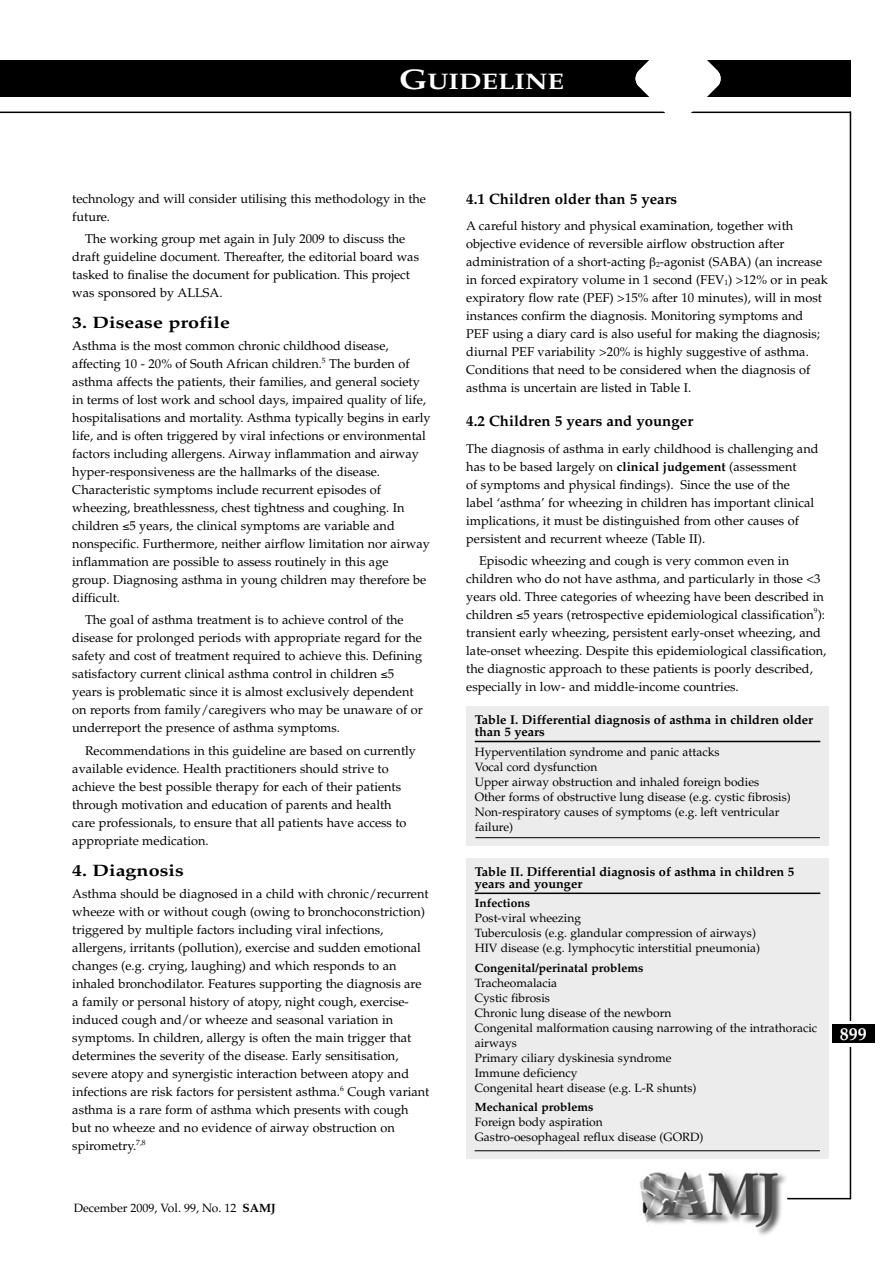
<style>
.page{position:relative;width:893px;height:1263px;background:#fff}
.page>*{position:absolute;margin:0;border:0;box-sizing:border-box;transform-origin:0 0}
.t1{font:700 22.5px "Palatino";color:#fff;scale:1.2 1}
.t2{font:700 18px "Palatino";color:#fff}
.t3{font:700 16.5px "Palatino";color:#000;scale:1.2 1}
.t4{font:700 15px "Palatino";color:#000}
.t5{font:12.75px/18px "Palatino";color:#000}
.t6{font:700 12.75px/12px "Palatino";color:#000}
.t7{font:12px/15px "Palatino";color:#000}
.t8{font:700 12px "Palatino";color:#000}
.s1{font-size:28.5px}
.s2{font-weight:700}
.s3{font-size:7.5px}
</style>
<div class="page">
<hr style="left:850px;top:111px;width:1px;height:1088px;background:#000">
<div style="left:836px;top:1021px;width:28px;height:25px;background:#fff"></div>
<hr style="left:787px;top:1198px;width:64px;height:1px;background:#000">
<div style="left:0;top:60px;width:850px;height:37px;background:#000"></div>
<hr style="left:0;top:112px;width:850px;height:1px;background:#000">
<img style="left:635px;top:60px;width:86px;height:54px">
<img style="left:639px;top:1172px;width:147px;height:63px">
<div style="left:832px;top:1024px;width:42px;height:19px;background:#000"></div>
<div style="left:466px;top:706px;width:363px;height:139px;background:#ececed"></div>
<hr style="left:475px;top:741px;width:345px;height:1px;background:#000">
<hr style="left:475px;top:837px;width:345px;height:1px;background:#000">
<div style="left:466px;top:858px;width:363px;height:301px;background:#ececed"></div>
<hr style="left:475px;top:892px;width:345px;height:2px;background:#000">
<hr style="left:475px;top:1150px;width:345px;height:1px;background:#000">
<h1 class="t1" style="left:399px;top:68px;width:139px"><span class="s1">G</span>UIDELINE</h1>
<p class="t5" style="left:72px;top:190px;width:355px">technology and will consider utilising this methodology in the future.</p>
<p class="t5" style="left:72px;top:230px;width:348px;text-indent:13px">The working group met again in July 2009 to discuss the draft guideline document. Thereafter, the editorial board was tasked to finalise the document for publication. This project was sponsored by ALLSA.</p>
<p class="t3" style="left:72px;top:313px;width:133px">3. Disease profile</p>
<p class="t5" style="left:72px;top:337px;width:360px">Asthma is the most common chronic childhood disease, affecting 10 - 20% of South African children.<sup>5</sup> The burden of asthma affects the patients, their families, and general society in terms of lost work and school days, impaired quality of life, hospitalisations and mortality. Asthma typically begins in early life, and is often triggered by viral infections or environmental factors including allergens. Airway inflammation and airway hyper-responsiveness are the hallmarks of the disease.<br>Characteristic symptoms include recurrent episodes of wheezing, breathlessness, chest tightness and coughing. In children ≤5 years, the clinical symptoms are variable and nonspecific. Furthermore, neither airflow limitation nor airway inflammation are possible to assess routinely in this age<br>group. Diagnosing asthma in young children may therefore be difficult.</p>
<p class="t5" style="left:72px;top:611px;width:352px;text-indent:13px">The goal of asthma treatment is to achieve control of the disease for prolonged periods with appropriate regard for the safety and cost of treatment required to achieve this. Defining satisfactory current clinical asthma control in children ≤5 years is problematic since it is almost exclusively dependent on reports from family/caregivers who may be unaware of or underreport the presence of asthma symptoms.</p>
<p class="t5" style="left:72px;top:742px;width:345px;text-indent:13px">Recommendations in this guideline are based on currently available evidence. Health practitioners should strive to achieve the best possible therapy for each of their patients through motivation and education of parents and health care professionals, to ensure that all patients have access to appropriate medication.</p>
<p class="t3" style="left:72px;top:860px;width:94px">4. Diagnosis</p>
<p class="t5" style="left:72px;top:885px;width:359px">Asthma should be diagnosed in a child with chronic/recurrent wheeze with or without cough (owing to bronchoconstriction) triggered by multiple factors including viral infections, allergens, irritants (pollution), exercise and sudden emotional changes (e.g. crying, laughing) and which responds to an inhaled bronchodilator. Features supporting the diagnosis are a family or personal history of atopy, night cough, exercise&shy;induced cough and/or wheeze and seasonal variation in symptoms. In children, allergy is often the main trigger that determines the severity of the disease. Early sensitisation, severe atopy and synergistic interaction between atopy and infections are risk factors for persistent asthma.<sup>6</sup> Cough variant asthma is a rare form of asthma which presents with cough but no wheeze and no evidence of airway obstruction on spirometry.<sup>7,8</sup></p>
<p class="t7" style="left:74px;top:1201px;width:204px">December 2009, Vol. 99, No. 12 <span class="s2">SAMJ</span></p>
<p class="t4" style="left:466px;top:190px;width:213px">4.1 Children older than 5 years</p>
<p class="t5" style="left:466px;top:217px;width:363px">A careful history and physical examination, together with objective evidence of reversible airflow obstruction after administration of a short-acting <span class="s3">2</span>-agonist (SABA) (an increase in forced expiratory volume in 1 second (FEV<span class="s3">1</span>) &gt;12% or in peak expiratory flow rate (PEF) &gt;15% after 10 minutes), will in most instances confirm the diagnosis. Monitoring symptoms and PEF using a diary card is also useful for making the diagnosis; diurnal PEF variability &gt;20% is highly suggestive of asthma.<br>Conditions that need to be considered when the diagnosis of asthma is uncertain are listed in Table I.</p>
<p class="t4" style="left:466px;top:412px;width:228px">4.2 Children 5 years and younger</p>
<p class="t5" style="left:466px;top:440px;width:354px">The diagnosis of asthma in early childhood is challenging and has to be based largely on <span class="s2">clinical judgement</span> (assessment<br>of symptoms and physical findings). Since the use of the label ‘asthma’ for wheezing in children has important clinical implications, it must be distinguished from other causes of persistent and recurrent wheeze (Table II).</p>
<p class="t5" style="left:466px;top:552px;width:362px;text-indent:13px">Episodic wheezing and cough is very common even in children who do not have asthma, and particularly in those &lt;3 years old. Three categories of wheezing have been described in children ≤5 years (retrospective epidemiological classification<sup>9</sup>): transient early wheezing, persistent early-onset wheezing, and late-onset wheezing. Despite this epidemiological classification, the diagnostic approach to these patients is poorly described, especially in low- and middle-income countries.</p>
<p class="t6" style="left:475px;top:714px;width:340px">Table I. Differential diagnosis of asthma in children older than 5 years</p>
<p class="t7" style="left:475px;top:744px;width:318px">Hyperventilation syndrome and panic attacks<br>Vocal cord dysfunction<br>Upper airway obstruction and inhaled foreign bodies Other forms of obstructive lung disease (e.g. cystic fibrosis)<br>Non-respiratory causes of symptoms (e.g. left ventricular failure)</p>
<p class="t6" style="left:475px;top:866px;width:321px">Table II. Differential diagnosis of asthma in children 5 years and younger</p>
<p class="t8" style="left:475px;top:896px;width:57px">Infections</p>
<p class="t7" style="left:475px;top:911px;width:287px">Post-viral wheezing<br>Tuberculosis (e.g. glandular compression of airways)<br>HIV disease (e.g. lymphocytic interstitial pneumonia)</p>
<p class="t8" style="left:475px;top:960px;width:170px">Congenital/perinatal problems</p>
<p class="t7" style="left:475px;top:975px;width:344px">Tracheomalacia<br>Cystic fibrosis<br>Chronic lung disease of the newborn<br>Congenital malformation causing narrowing of the intrathoracic airways<br>Primary ciliary dyskinesia syndrome<br>Immune deficiency<br>Congenital heart disease (e.g. L-R shunts)</p>
<p class="t8" style="left:475px;top:1100px;width:120px">Mechanical problems</p>
<p class="t7" style="left:475px;top:1114px;width:230px">Foreign body aspiration<br>Gastro-oesophageal reflux disease (GORD)</p>
<h2 class="t2" style="left:840px;top:1024px;width:28px">899</h2>
</div>
